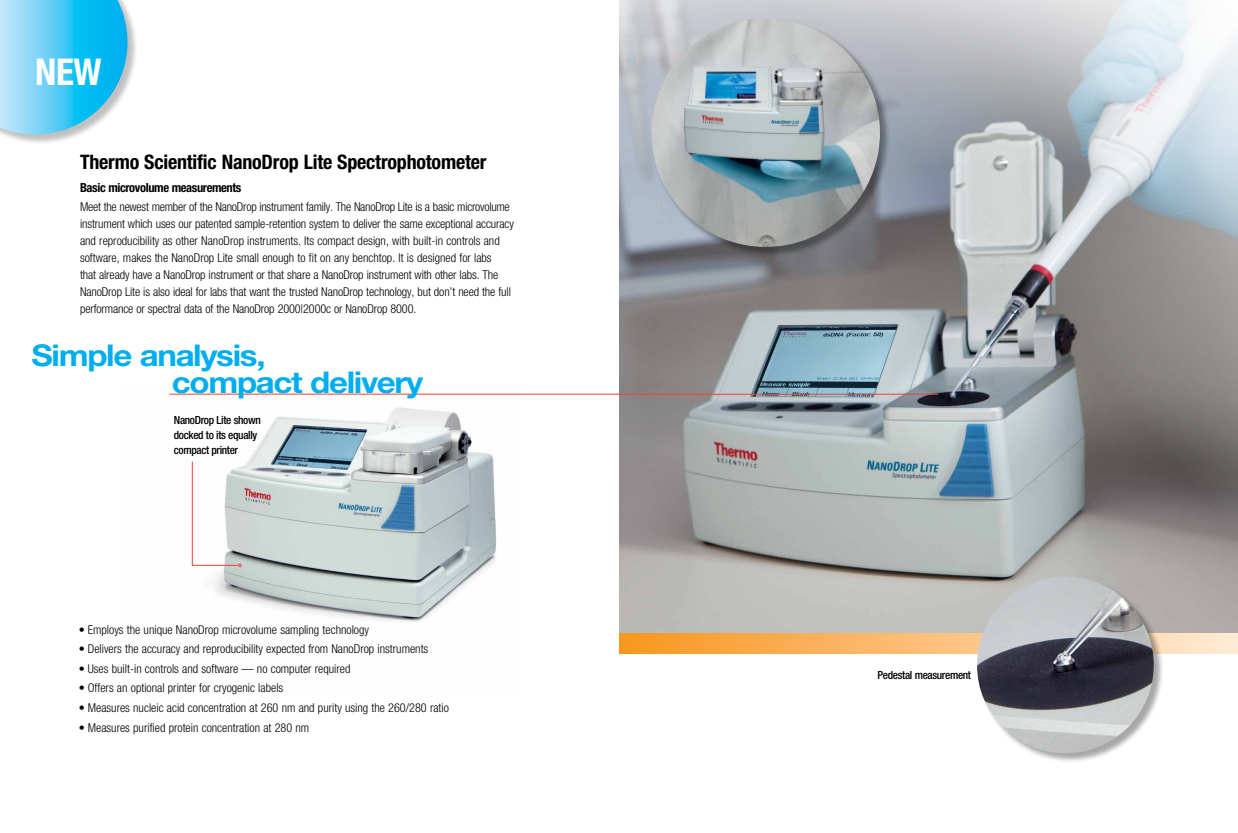
<style>
.page{position:relative;width:1238px;height:833px;background:#fff}
.page>*{position:absolute;margin:0;border:0;box-sizing:border-box;transform-origin:0 0}
.t1{font:700 condensed 37px "Helvetica Neue";color:#fff}
.t2{font:700 30px/27.5px "Helvetica Neue";letter-spacing:-.04em;color:#00aeef;scale:1.1 1}
.t3{font:700 condensed 20px "Helvetica Neue";letter-spacing:-.01em;color:#000}
.t4{font:700 condensed 12.5px "Helvetica Neue";letter-spacing:-.03em;color:#000}
.t5{font:300 condensed 12.25px/16.9px "Helvetica Neue";color:#000}
.t6{font:500 condensed 11.25px/15px "Helvetica Neue";letter-spacing:-.03em;color:#000}
</style>
<div class="page">
<img style="left:169px;top:393px;width:352px;height:229px">
<svg style="left:192px;top:461px;width:49px;height:106px"></svg>
<hr style="left:169px;top:394px;width:450px;height:1px;background:#ef4135">
<div style="left:0;top:0;width:138px;height:145px;background:#000;opacity:.25"></div>
<svg style="left:0;top:0;width:128px;height:135px;background:#62cef3"></svg>
<img style="left:619px;top:0;width:619px;height:633px">
<svg style="left:619px;top:633px;width:619px;height:20px;background:#fbb767"></svg>
<div style="left:977px;top:577px;width:187px;height:186px;background:#000;opacity:.35"></div>
<img style="left:977px;top:576px;width:176px;height:177px;border-radius:88px">
<div style="left:652px;top:19px;width:238px;height:238px;background:#000;opacity:.35"></div>
<img style="left:651px;top:18px;width:229px;height:229px;border-radius:114px">
<hr style="left:619px;top:394px;width:319px;height:1px;background:#ef4135">
<h1 class="t1" style="left:35px;top:50px;width:68px">NEW</h1>
<h3 class="t3" style="left:80px;top:149px;width:408px">Thermo Scientific NanoDrop Lite Spectrophotometer</h3>
<p class="t4" style="left:80px;top:180px;width:163px">Basic microvolume measurements</p>
<p class="t5" style="left:80px;top:198px;width:435px">Meet the newest member of the NanoDrop instrument family. The NanoDrop Lite is a basic microvolume instrument which uses our patented sample-retention system to deliver the same exceptional accuracy and reproducibility as other NanoDrop instruments. Its compact design, with built-in controls and software, makes the NanoDrop Lite small enough to fit on any benchtop. It is designed for labs<br>that already have a NanoDrop instrument or that share a NanoDrop instrument with other labs. The NanoDrop Lite is also ideal for labs that want the trusted NanoDrop technology, but don’t need the full performance or spectral data of the NanoDrop 2000|2000c or NanoDrop 8000.</p>
<h2 class="t2" style="left:172px;top:340px;width:230px;text-indent:-140px">Simple analysis,<br>compact delivery</h2>
<p class="t6" style="left:174px;top:412px;width:88px">NanoDrop Lite shown docked to its equally compact printer</p>
<p class="t5" style="left:79px;top:620px;width:292px">• Employs the unique NanoDrop microvolume sampling technology</p>
<p class="t5" style="left:79px;top:640px;width:351px">• Delivers the accuracy and reproducibility expected from NanoDrop instruments</p>
<p class="t5" style="left:79px;top:660px;width:273px">• Uses built-in controls and software — no computer required</p>
<p class="t5" style="left:79px;top:679px;width:206px">• Offers an optional printer for cryogenic labels</p>
<p class="t5" style="left:79px;top:699px;width:372px">• Measures nucleic acid concentration at 260 nm and purity using the 260/280 ratio</p>
<p class="t5" style="left:79px;top:718px;width:232px">• Measures purified protein concentration at 280 nm</p>
<p class="t6" style="left:877px;top:667px;width:95px">Pedestal measurement</p>
</div>
